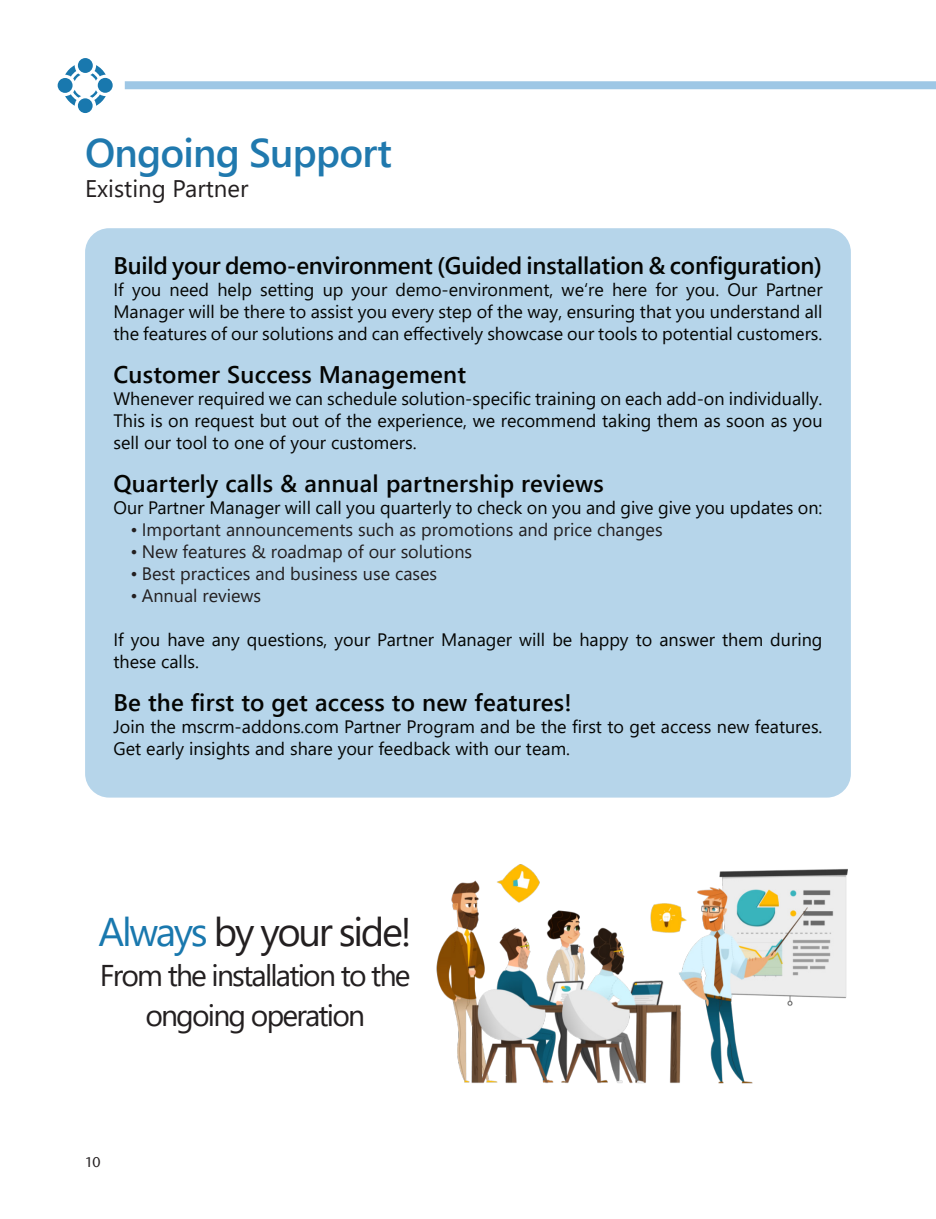
<style>
.page{position:relative;width:936px;height:1219px;background:#fff}
.page>*{position:absolute;margin:0;border:0;box-sizing:border-box;transform-origin:0 0}
.Ü_Sub_Kap{font:40px "Segoe UI";letter-spacing:-.06em;color:#231f20}
.Ü_Kap_Neu{font:600 40px "Segoe UI";letter-spacing:-.02em;color:#2079ae}
.Ü_Sub_Kap-2{font:30px "Segoe UI";letter-spacing:-.06em;color:#231f20}
.Infobox_Ü{font:600 24px "Segoe UI";letter-spacing:.01em;color:#040503}
.Infobox_Ü-2{font:600 24px "Segoe UI";letter-spacing:-.01em;color:#040503}
.Ü_Beschr{font:24px "Segoe UI";color:#231f20}
.Infobox_Fließtext{font:18px/22px "Segoe UI";color:#040503;text-align:justify}
.t1{font:18px "Segoe UI";color:#231f20}
.t2{font:500 14px "Stone Sans ITC";color:#231f20}
.s1{color:#1978ae}
</style>
<div class="page">
<div style="left:125px;top:81px;width:810px;height:8px;background:#9ec7e5"></div>
<svg style="left:90px;top:73px;width:7px;height:8px"></svg>
<svg style="left:90px;top:90px;width:16px;height:16px"></svg>
<svg style="left:65px;top:65px;width:16px;height:16px"></svg>
<svg style="left:65px;top:90px;width:16px;height:16px"></svg>
<svg style="left:94px;top:65px;width:12px;height:11px"></svg>
<div style="left:78px;top:58px;width:15px;height:15px;background:#1978ae;border-radius:50%"></div>
<div style="left:98px;top:78px;width:15px;height:15px;background:#1978ae;border-radius:50%"></div>
<div style="left:78px;top:98px;width:15px;height:15px;background:#1978ae;border-radius:50%"></div>
<div style="left:58px;top:78px;width:15px;height:15px;background:#1978ae;border-radius:50%"></div>
<div style="left:85px;top:228px;width:765px;height:570px;background:#b6d5ea;border-radius:24px"></div>
<img style="left:436px;top:864px;width:412px;height:220px">
<p class="Ü_Kap_Neu" style="left:85px;top:115px;width:308px">Ongoing Support</p>
<p class="Ü_Beschr" style="left:85px;top:165px;width:165px">Existing Partner</p>
<p class="Infobox_Ü-2" style="left:113px;top:243px;width:710px">Build your demo-environment (Guided installation &amp; configuration)</p>
<p class="Infobox_Fließtext" style="left:113px;top:277px;width:710px">If you need help setting up your demo-environment, we‘re here for you. Our Partner Manager will be there to assist you every step of the way, ensuring that you understand all the features of our solutions and can effectively showcase our tools to potential customers.</p>
<p class="Infobox_Ü" style="left:113px;top:352px;width:354px">Customer Success Management</p>
<p class="Infobox_Fließtext" style="left:113px;top:386px;width:710px">Whenever required we can schedule solution-specific training on each add-on individually.<br>This is on request but out of the experience, we recommend taking them as soon as you sell our tool to one of your customers.</p>
<p class="Infobox_Ü" style="left:113px;top:461px;width:492px">Quarterly calls &amp; annual partnership reviews</p>
<p class="Infobox_Fließtext" style="left:113px;top:495px;width:710px">Our Partner Manager will call you quarterly to check on you and give give you updates on:</p>
<p class="t1" style="left:130px;top:513px;width:533px">• Important announcements such as promotions and price changes</p>
<p class="t1" style="left:130px;top:535px;width:343px">• New features &amp; roadmap of our solutions</p>
<p class="t1" style="left:130px;top:557px;width:308px">• Best practices and business use cases</p>
<p class="t1" style="left:130px;top:579px;width:132px">• Annual reviews</p>
<p class="Infobox_Fließtext" style="left:113px;top:627px;width:710px">If you have any questions, your Partner Manager will be happy to answer them during these calls.</p>
<p class="Infobox_Ü" style="left:113px;top:680px;width:460px">Be the first to get access to new features!</p>
<p class="Infobox_Fließtext" style="left:113px;top:714px;width:710px">Join the mscrm-addons.com Partner Program and be the first to get access new features.<br>Get early insights and share your feedback with our team.</p>
<p class="Ü_Sub_Kap" style="left:99px;top:894px;width:315px"><span class="s1">Always</span> by your side!</p>
<p class="Ü_Sub_Kap-2" style="left:100px;top:947px;width:312px">From the installation to the</p>
<p class="Ü_Sub_Kap-2" style="left:145px;top:987px;width:221px">ongoing operation</p>
<p class="t2" style="left:85px;top:1153px;width:17px">10</p>
</div>
